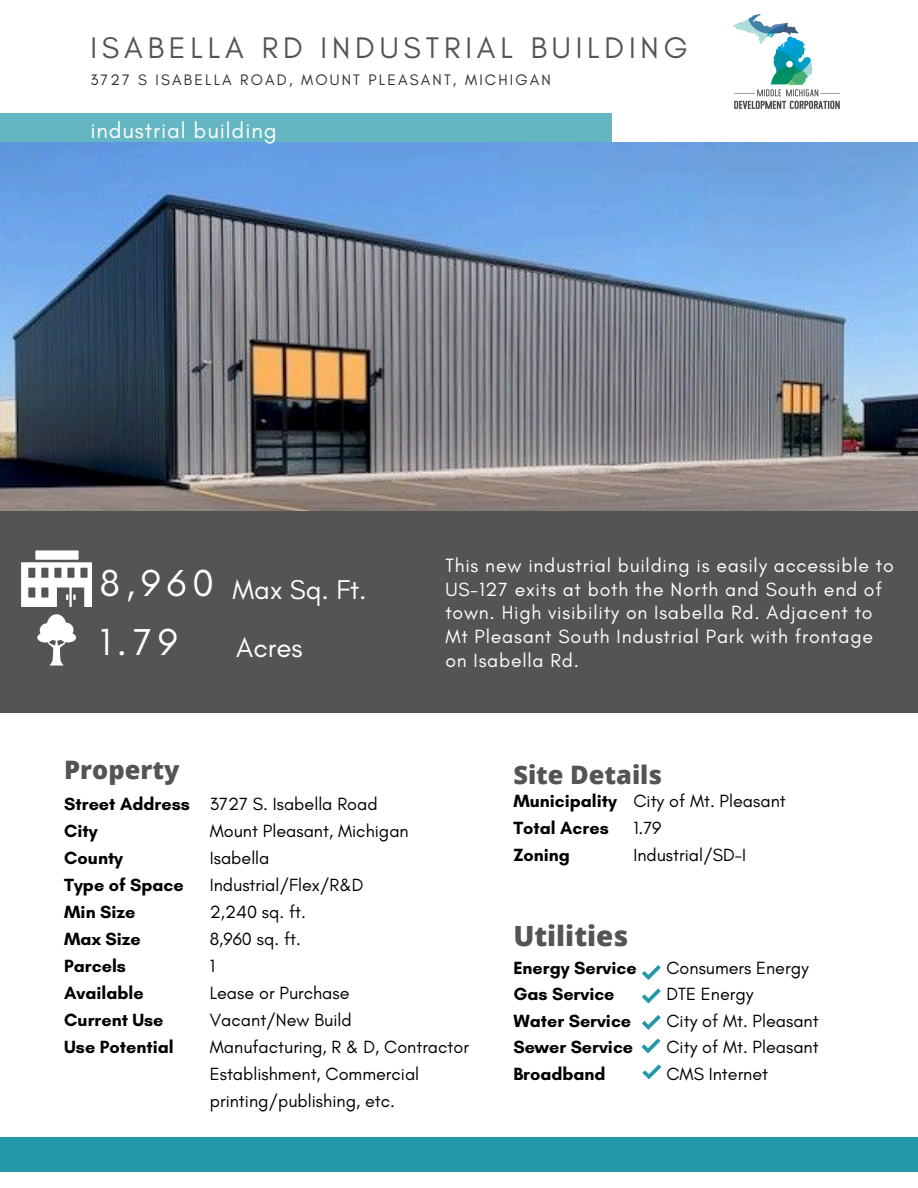
<style>
.page{position:relative;width:918px;height:1188px;background:#fff}
.page>*{position:absolute;margin:0;border:0;box-sizing:border-box;transform-origin:0 0}
.t1{font:38.25px "Glacial Indifference";color:#fff}
.t2{font:30.3px "Glacial Indifference";letter-spacing:.16em;color:#545454}
.t3{font:800 27.9px "Open Sans";color:#545454}
.t4{font:27.75px "Glacial Indifference";color:#fff}
.t5{font:800 25.35px "Open Sans";color:#545454}
.t6{font:22.5px "Glacial Indifference";letter-spacing:.04em;color:#fff}
.t7{font:19.5px/23.7px "Glacial Indifference";letter-spacing:.04em;color:#fff}
.t8{font:18px/27px "Glacial Indifference";color:#000}
.t9{font:700 18px/27px "Glacial Indifference";color:#000}
.t10{font:15.45px "Glacial Indifference";letter-spacing:.14em;color:#302f2f}
</style>
<div class="page">
<div style="left:0;top:114px;width:612px;height:33px;background:#64b7c2"></div>
<div style="left:1px;top:1137px;width:917px;height:35px;background:#2298a9"></div>
<img style="left:0;top:143px;width:918px;height:368px">
<div style="left:0;top:511px;width:918px;height:202px;background:#545454"></div>
<div style="left:37px;top:633px;width:16px;height:9px;background:#fff;border-radius:50%"></div>
<div style="left:60px;top:633px;width:16px;height:9px;background:#fff;border-radius:50%"></div>
<div style="left:49px;top:631px;width:16px;height:10px;background:#fff;border-radius:50%"></div>
<div style="left:40px;top:623px;width:14px;height:15px;background:#fff;border-radius:50%"></div>
<div style="left:59px;top:623px;width:14px;height:14px;background:#fff;border-radius:50%"></div>
<div style="left:47px;top:614px;width:20px;height:25px;background:#fff;border-radius:50%"></div>
<svg style="left:47px;top:640px;width:19px;height:26px"></svg>
<svg style="left:642px;top:965px;width:19px;height:15px"></svg>
<svg style="left:642px;top:988px;width:19px;height:15px"></svg>
<svg style="left:642px;top:1015px;width:19px;height:14px"></svg>
<svg style="left:642px;top:1038px;width:18px;height:15px"></svg>
<svg style="left:642px;top:1064px;width:19px;height:15px"></svg>
<img style="left:734px;top:15px;width:105px;height:93px">
<div style="left:35px;top:550px;width:44px;height:10px;background:#fff"></div>
<svg style="left:21px;top:562px;width:71px;height:45px"></svg>
<p class="t2" style="left:90px;top:30px;width:599px">ISABELLA RD INDUSTRIAL BUILDING</p>
<p class="t10" style="left:90px;top:70px;width:462px">3727 S ISABELLA ROAD, MOUNT PLEASANT, MICHIGAN</p>
<p class="t6" style="left:90px;top:117px;width:188px">industrial building</p>
<p class="t1" style="left:100px;top:560px;width:116px">8,960</p>
<p class="t4" style="left:233px;top:572px;width:136px">Max Sq. Ft.</p>
<p class="t1" style="left:100px;top:618px;width:80px">1.79</p>
<h5 class="t4" style="left:236px;top:631px;width:68px">Acres</h5>
<p class="t5" style="left:64px;top:752px;width:117px">Property</p>
<p class="t7" style="left:445px;top:553px;width:450px">This new industrial building is easily accessible to US-127 exits at both the North and South end of town. High visibility on Isabella Rd. Adjacent to Mt Pleasant South Industrial Park with frontage on Isabella Rd.</p>
<p class="t5" style="left:513px;top:757px;width:150px">Site Details</p>
<p class="t9" style="left:64px;top:791px;width:127px">Street Address</p>
<p class="t9" style="left:64px;top:818px;width:35px">City</p>
<p class="t9" style="left:64px;top:845px;width:60px">County</p>
<p class="t9" style="left:64px;top:872px;width:121px">Type of Space</p>
<p class="t9" style="left:64px;top:899px;width:73px">Min Size</p>
<p class="t9" style="left:64px;top:926px;width:78px">Max Size</p>
<p class="t9" style="left:64px;top:953px;width:81px">Parcels<br>Available</p>
<p class="t9" style="left:64px;top:1007px;width:101px">Current Use</p>
<p class="t9" style="left:64px;top:1034px;width:111px">Use Potential</p>
<p class="t8" style="left:210px;top:791px;width:169px">3727 S. Isabella Road</p>
<p class="t8" style="left:210px;top:818px;width:200px">Mount Pleasant, Michigan</p>
<p class="t8" style="left:210px;top:845px;width:61px">Isabella</p>
<p class="t8" style="left:210px;top:872px;width:155px">Industrial/Flex/R&amp;D</p>
<p class="t8" style="left:210px;top:899px;width:98px">2,240 sq. ft.</p>
<p class="t8" style="left:210px;top:926px;width:93px">8,960 sq. ft.</p>
<p class="t8" style="left:210px;top:953px;width:7px">1</p>
<p class="t8" style="left:210px;top:980px;width:141px">Lease or Purchase</p>
<h5 class="t8" style="left:210px;top:1007px;width:143px">Vacant/New Build</h5>
<p class="t8" style="left:210px;top:1034px;width:261px">Manufacturing, R &amp; D, Contractor<br>Establishment, Commercial printing/publishing, etc.</p>
<p class="t9" style="left:513px;top:788px;width:105px">Municipality</p>
<p class="t9" style="left:513px;top:814px;width:97px">Total Acres</p>
<p class="t9" style="left:513px;top:841px;width:58px">Zoning</p>
<p class="t8" style="left:633px;top:788px;width:154px">City of Mt. Pleasant</p>
<p class="t8" style="left:633px;top:814px;width:30px">1.79</p>
<h3 class="t8" style="left:633px;top:841px;width:114px">Industrial/SD-I</h3>
<h4 class="t3" style="left:513px;top:916px;width:116px">Utilities</h4>
<h2 class="t9" style="left:513px;top:954px;width:125px">Energy Service</h2>
<p class="t9" style="left:513px;top:980px;width:103px">Gas Service</p>
<p class="t9" style="left:513px;top:1007px;width:119px">Water Service</p>
<h6 class="t9" style="left:513px;top:1034px;width:121px">Sewer Service</h6>
<p class="t9" style="left:513px;top:1060px;width:94px">Broadband</p>
<p class="t8" style="left:667px;top:954px;width:144px">Consumers Energy</p>
<h1 class="t8" style="left:667px;top:980px;width:88px">DTE Energy</h1>
<h4 class="t8" style="left:667px;top:1007px;width:154px">City of Mt. Pleasant</h4>
<p class="t8" style="left:667px;top:1034px;width:154px">City of Mt. Pleasant</p>
<h1 class="t8" style="left:667px;top:1060px;width:103px">CMS Internet</h1>
</div>
